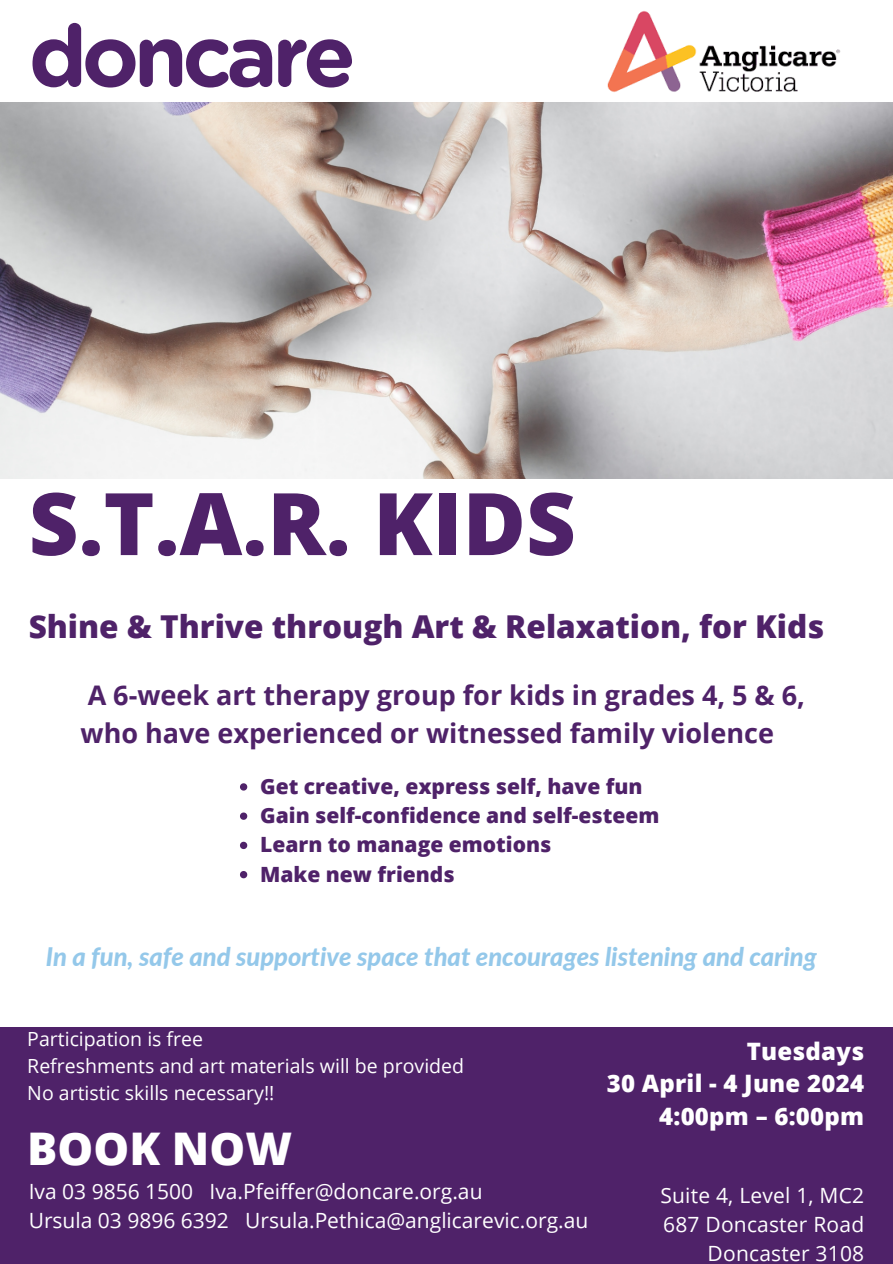
<style>
.page{position:relative;width:893px;height:1264px;background:#fff}
.page>*{position:absolute;margin:0;border:0;box-sizing:border-box;transform-origin:0 0}
.t1{font:800 86.4px "Open Sans";color:#4f2269}
.t2{font:700 86.4px "Gotham Rounded";letter-spacing:-.06em;color:#4f2269}
.t3{font:800 45px "Open Sans";color:#fff}
.t4{font:800 31.5px "Open Sans";color:#4f2269}
.t5{font:700 27px/37.2px "Open Sans";color:#4f2269}
.t6{font:italic 800 25.5px "Lato";color:#94c8ea}
.t7{font:800 24px "Open Sans";letter-spacing:.01em;color:#fff}
.t8{font:21px "Open Sans";color:#fff}
.t9{font:800 21px "Open Sans";color:#4f2269}
.t10{font:19.5px "Open Sans";color:#fff}
</style>
<div class="page">
<img style="left:0;top:102px;width:892px;height:376px">
<div style="left:0;top:1027px;width:892px;height:236px;background:#4f2269"></div>
<img style="left:607px;top:11px;width:234px;height:82px">
<svg style="left:240px;top:783px;width:7px;height:7px"></svg>
<svg style="left:240px;top:812px;width:7px;height:7px"></svg>
<svg style="left:240px;top:841px;width:7px;height:8px"></svg>
<svg style="left:240px;top:871px;width:7px;height:7px"></svg>
<p class="t2" style="left:29px;top:17px;width:329px">doncare</p>
<p class="t1" style="left:29px;top:463px;width:548px">S.T.A.R. KIDS</p>
<p class="t4" style="left:29px;top:604px;width:796px">Shine &amp; Thrive through Art &amp; Relaxation, for Kids</p>
<p class="t5" style="left:81px;top:676px;width:726px">A 6-week art therapy group for kids in grades 4, 5 &amp; 6, who have experienced or witnessed family violence</p>
<p class="t9" style="left:260px;top:771px;width:384px">Get creative, express self, have fun</p>
<p class="t9" style="left:260px;top:800px;width:400px">Gain self-confidence and self-esteem</p>
<p class="t9" style="left:260px;top:829px;width:292px">Learn to manage emotions</p>
<p class="t9" style="left:260px;top:859px;width:196px">Make new friends</p>
<p class="t6" style="left:46px;top:941px;width:772px">In a fun, safe and supportive space that encourages listening and caring</p>
<p class="t10" style="left:27px;top:1024px;width:177px">Participation is free</p>
<p class="t10" style="left:27px;top:1051px;width:438px">Refreshments and art materials will be provided</p>
<p class="t10" style="left:27px;top:1078px;width:249px">No artistic skills necessary!!</p>
<p class="t3" style="left:27px;top:1116px;width:266px">BOOK NOW</p>
<p class="t8" style="left:29px;top:1176px;width:455px">Iva 03 9856 1500 Iva.Pfeiffer@doncare.org.au</p>
<p class="t8" style="left:29px;top:1205px;width:561px">Ursula 03 9896 6392 Ursula.Pethica@anglicarevic.org.au</p>
<p class="t7" style="left:746px;top:1033px;width:119px">Tuesdays</p>
<p class="t7" style="left:606px;top:1066px;width:259px">30 April - 4 June 2024</p>
<p class="t7" style="left:659px;top:1099px;width:206px">4:00pm – 6:00pm</p>
<p class="t8" style="left:660px;top:1180px;width:205px">Suite 4, Level 1, MC2</p>
<p class="t8" style="left:663px;top:1209px;width:202px">687 Doncaster Road</p>
<p class="t8" style="left:707px;top:1238px;width:158px">Doncaster 3108</p>
</div>
